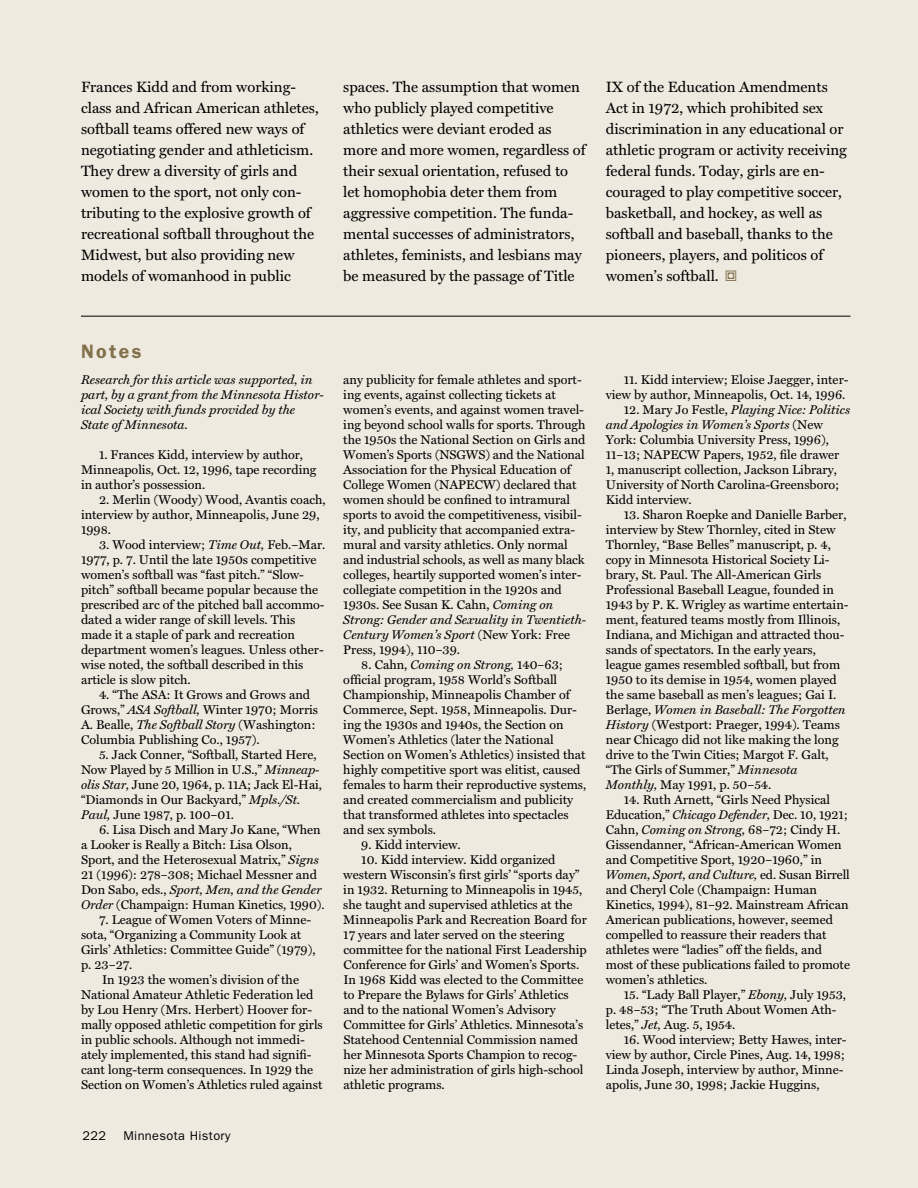
<style>
.page{position:relative;width:918px;height:1188px;background:#eeeae0}
.page>*{position:absolute;margin:0;border:0;box-sizing:border-box;transform-origin:0 0}
.t1{font:600 19.5px "Franklin Gothic";letter-spacing:.12em;color:#817049}
.t2{font:15px/21px "Miller Text";color:#000}
.t3{font:12.75px/15px "Miller Text";color:#000}
.t4{font:italic 12.75px/15px "Miller Text";color:#000}
.t5{font:12.75px "Franklin Gothic";letter-spacing:.03em;color:#000}
.s1{font-style:italic}
</style>
<div class="page">
<hr style="left:81px;top:316px;width:769px;height:1px;background:#000">
<p class="t2" style="left:81px;top:77px;width:239px">Frances Kidd and from working&shy;class and African American athletes, softball teams offered new ways of negotiating gender and athleticism.<br>They drew a diversity of girls and women to the sport, not only con&shy;tributing to the explosive growth of recreational softball throughout the Midwest, but also providing new models of womanhood in public</p>
<p class="t2" style="left:606px;top:77px;width:243px">IX of the Education Amendments Act in 1972, which prohibited sex discrimination in any educational or athletic program or activity receiving federal funds. Today, girls are en&shy;couraged to play competitive soccer, basketball, and hockey, as well as softball and baseball, thanks to the pioneers, players, and politicos of women’s softball.</p>
<p class="t2" style="left:343px;top:77px;width:244px">spaces. The assumption that women who publicly played competitive athletics were deviant eroded as more and more women, regardless of their sexual orientation, refused to let homophobia deter them from aggressive competition. The funda&shy;mental successes of administrators, athletes, feminists, and lesbians may be measured by the passage of Title</p>
<h1 class="t1" style="left:81px;top:344px;width:62px">Notes</h1>
<p class="t4" style="left:81px;top:372px;width:244px">Research for this article was supported, in part, by a grant from the Minnesota Histor&shy;ical Society with funds provided by the State of Minnesota.</p>
<p class="t3" style="left:81px;top:447px;width:237px;text-indent:18px">1. Frances Kidd, interview by author,<br>Minneapolis, Oct. 12, 1996, tape recording in author’s possession.</p>
<p class="t3" style="left:81px;top:492px;width:246px;text-indent:18px">2. Merlin (Woody) Wood, Avantis coach, interview by author, Minneapolis, June 29,<br>1998.</p>
<p class="t3" style="left:81px;top:537px;width:246px;text-indent:18px">3. Wood interview; <span class="s1">Time Out,</span> Feb.–Mar.<br>1977, p. 7. Until the late 1950s competitive women’s softball was “fast pitch.” “Slow&shy;pitch” softball became popular because the prescribed arc of the pitched ball accommo&shy;dated a wider range of skill levels. This made it a staple of park and recreation department women’s leagues. Unless other&shy;wise noted, the softball described in this article is slow pitch.</p>
<p class="t3" style="left:81px;top:687px;width:239px;text-indent:18px">4. “The ASA: It Grows and Grows and Grows,” <span class="s1">ASA Softball,</span> Winter 1970; Morris A. Bealle, <span class="s1">The Softball Story</span> (Washington:<br>Columbia Publishing Co., 1957).</p>
<p class="t3" style="left:81px;top:747px;width:242px;text-indent:18px">5. Jack Conner, “Softball, Started Here, Now Played by 5 Million in U.S.,” <span class="s1">Minneap&shy;olis Star,</span> June 20, 1964, p. 11A; Jack El-Hai, “Diamonds in Our Backyard,” <span class="s1">Mpls./St.<br>Paul,</span> June 1987, p. 100–01.</p>
<p class="t3" style="left:81px;top:822px;width:245px;text-indent:18px">6. Lisa Disch and Mary Jo Kane, “When a Looker is Really a Bitch: Lisa Olson, Sport, and the Heterosexual Matrix,” <span class="s1">Signs </span>21 (1996): 278–308; Michael Messner and Don Sabo, eds., <span class="s1">Sport, Men, and the Gender Order</span> (Champaign: Human Kinetics, 1990).</p>
<p class="t3" style="left:81px;top:912px;width:236px;text-indent:18px">7. League of Women Voters of Minne&shy;sota, “Organizing a Community Look at<br>Girls’ Athletics: Committee Guide” (1979), p. 23–27.</p>
<p class="t3" style="left:81px;top:972px;width:243px;text-indent:21px">In 1923 the women’s division of the National Amateur Athletic Federation led by Lou Henry (Mrs. Herbert) Hoover for&shy;mally opposed athletic competition for girls in public schools. Although not immedi&shy;ately implemented, this stand had signifi&shy;cant long-term consequences. In 1929 the Section on Women’s Athletics ruled against</p>
<p class="t5" style="left:82px;top:1132px;width:25px">222</p>
<p class="t5" style="left:123px;top:1132px;width:109px">Minnesota History</p>
<p class="t3" style="left:343px;top:372px;width:244px">any publicity for female athletes and sport&shy;ing events, against collecting tickets at women’s events, and against women travel&shy;ing beyond school walls for sports. Through the 1950s the National Section on Girls and Women’s Sports (NSGWS) and the National Association for the Physical Education of College Women (NAPECW) declared that women should be confined to intramural sports to avoid the competitiveness, visibil&shy;ity, and publicity that accompanied extra&shy;mural and varsity athletics. Only normal and industrial schools, as well as many black colleges, heartily supported women’s inter&shy;collegiate competition in the 1920s and 1930s. See Susan K. Cahn, <span class="s1">Coming on Strong: Gender and Sexuality in Twentieth-Century Women’s Sport</span> (New York: Free Press, 1994), 110–39.</p>
<p class="t3" style="left:343px;top:657px;width:245px;text-indent:18px">8. Cahn, <span class="s1">Coming on Strong,</span> 140–63; official program, 1958 World’s Softball Championship, Minneapolis Chamber of Commerce, Sept. 1958, Minneapolis. Dur&shy;ing the 1930s and 1940s, the Section on Women’s Athletics (later the National Section on Women’s Athletics) insisted that highly competitive sport was elitist, caused females to harm their reproductive systems, and created commercialism and publicity that transformed athletes into spectacles and sex symbols.</p>
<p class="t3" style="left:361px;top:837px;width:101px">9. Kidd interview.</p>
<p class="t3" style="left:343px;top:852px;width:245px;text-indent:18px">10. Kidd interview. Kidd organized western Wisconsin’s first girls’ “sports day” in 1932. Returning to Minneapolis in 1945, she taught and supervised athletics at the Minneapolis Park and Recreation Board for 17 years and later served on the steering committee for the national First Leadership Conference for Girls’ and Women’s Sports.<br>In 1968 Kidd was elected to the Committee to Prepare the Bylaws for Girls’ Athletics and to the national Women’s Advisory Committee for Girls’ Athletics. Minnesota’s Statehood Centennial Commission named her Minnesota Sports Champion to recog&shy;nize her administration of girls high-school athletic programs.</p>
<p class="t3" style="left:606px;top:372px;width:244px;text-align:right">11. Kidd interview; Eloise Jaegger, inter&shy;view by author, Minneapolis, Oct. 14, 1996.</p>
<p class="t3" style="left:606px;top:402px;width:246px;text-indent:18px">12. Mary Jo Festle, <span class="s1">Playing Nice: Politics and Apologies in Women’s Sports</span> (New York: Columbia University Press, 1996), 11–13; NAPECW Papers, 1952, file drawer 1, manuscript collection, Jackson Library, University of North Carolina-Greensboro; Kidd interview.</p>
<p class="t3" style="left:606px;top:507px;width:244px;text-indent:18px">13. Sharon Roepke and Danielle Barber, interview by Stew Thornley, cited in Stew Thornley, “Base Belles” manuscript, p. 4, copy in Minnesota Historical Society Li&shy;brary, St. Paul. The All-American Girls Professional Baseball League, founded in 1943 by P. K. Wrigley as wartime entertain&shy;ment, featured teams mostly from Illinois, Indiana, and Michigan and attracted thou&shy;sands of spectators. In the early years, league games resembled softball, but from 1950 to its demise in 1954, women played the same baseball as men’s leagues; Gai I.<br>Berlage, <span class="s1">Women in Baseball: The Forgotten History</span> (Westport: Praeger, 1994). Teams near Chicago did not like making the long drive to the Twin Cities; Margot F. Galt, “The Girls of Summer,” <span class="s1">Minnesota Monthly,</span> May 1991, p. 50–54.</p>
<p class="t3" style="left:606px;top:792px;width:246px;text-indent:18px">14. Ruth Arnett, “Girls Need Physical Education,” <span class="s1">Chicago Defender,</span> Dec. 10, 1921; Cahn, <span class="s1">Coming on Strong,</span> 68–72; Cindy H.<br>Gissendanner, “African-American Women and Competitive Sport, 1920–1960,” in <span class="s1">Women, Sport, and Culture,</span> ed. Susan Birrell and Cheryl Cole (Champaign: Human Kinetics, 1994), 81–92. Mainstream African American publications, however, seemed compelled to reassure their readers that athletes were “ladies” off the fields, and most of these publications failed to promote women’s athletics.</p>
<p class="t3" style="left:606px;top:987px;width:242px;text-indent:18px">15. “Lady Ball Player,” <span class="s1">Ebony,</span> July 1953, p. 48–53; “The Truth About Women Ath&shy;letes,” <span class="s1">Jet,</span> Aug. 5, 1954.</p>
<p class="t3" style="left:606px;top:1032px;width:242px;text-indent:18px">16. Wood interview; Betty Hawes, inter&shy;view by author, Circle Pines, Aug. 14, 1998; Linda Joseph, interview by author, Minne&shy;apolis, June 30, 1998; Jackie Huggins,</p>
</div>
